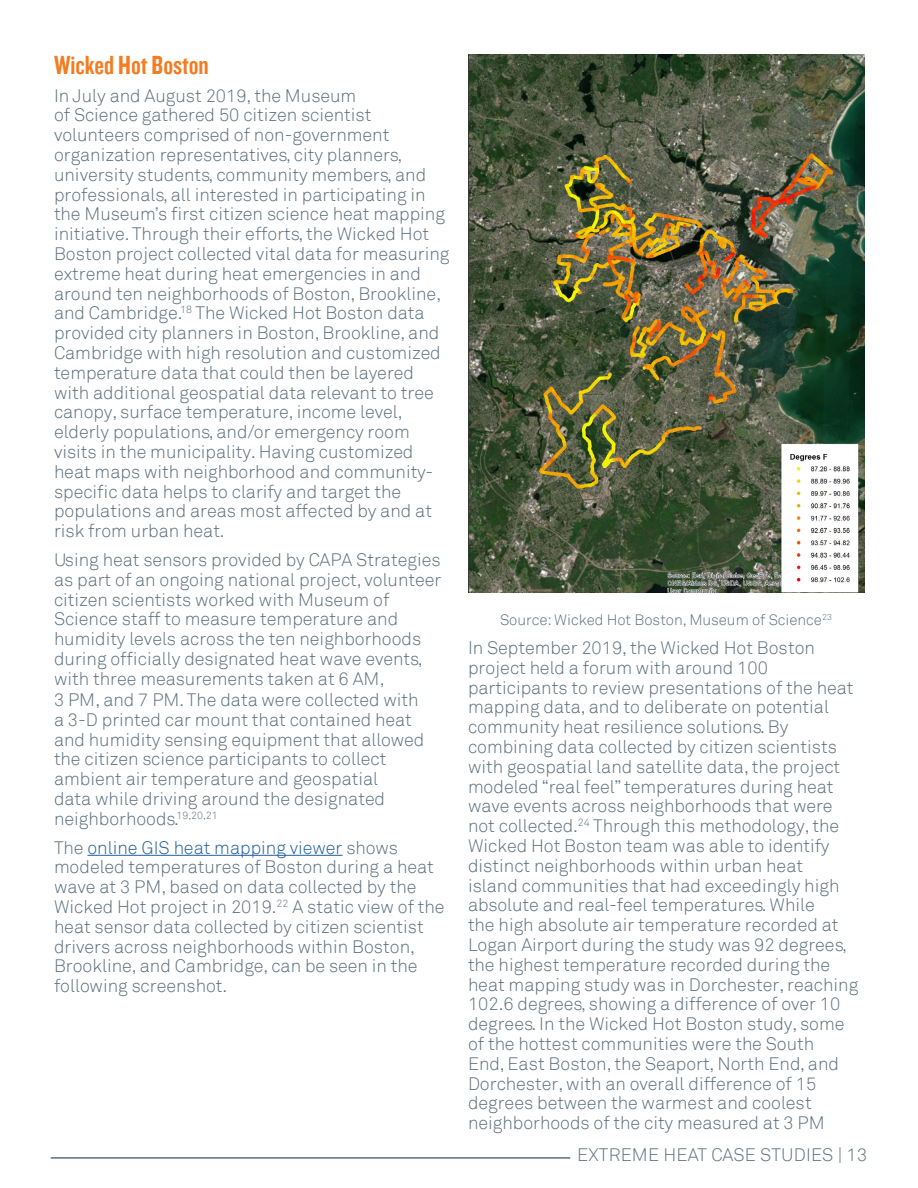
<style>
.page{position:relative;width:918px;height:1188px;background:#fff}
.page>*{position:absolute;margin:0;border:0;box-sizing:border-box;transform-origin:0 0}
.t1{font:27px "Knockout HTF49 Liteweight";color:#f47b20}
.Body{font:300 18px/19.8px "Akkurat";color:#5c6f7c}
.t2{font:300 18px "Akkurat";letter-spacing:.01em;color:#5c707e}
.Source{font:300 15px "Akkurat";color:#5c6f7c}
.s1{color:#215e9e}
</style>
<div class="page">
<hr style="left:51px;top:1157px;width:519px;height:2px;background:#5c707e">
<hr style="left:87px;top:855px;width:256px;height:1px;background:#215e9e">
<img style="left:468px;top:54px;width:396px;height:538px">
<h2 class="t1" style="left:54px;top:52px;width:156px">Wicked Hot Boston</h2>
<p class="Body" style="left:54px;top:86px;width:397px">In July and August 2019, the Museum<br>of Science gathered 50 citizen scientist volunteers comprised of non-government organization representatives, city planners, university students, community members, and professionals, all interested in participating in the Museum’s first citizen science heat mapping initiative. Through their efforts, the Wicked Hot Boston project collected vital data for measuring extreme heat during heat emergencies in and around ten neighborhoods of Boston, Brookline, and Cambridge.<sup>18</sup> The Wicked Hot Boston data provided city planners in Boston, Brookline, and Cambridge with high resolution and customized temperature data that could then be layered with additional geospatial data relevant to tree canopy, surface temperature, income level, elderly populations, and/or emergency room visits in the municipality. Having customized heat maps with neighborhood and community&shy;specific data helps to clarify and target the populations and areas most affected by and at risk from urban heat.</p>
<p class="Body" style="left:54px;top:550px;width:389px">Using heat sensors provided by CAPA Strategies as part of an ongoing national project, volunteer citizen scientists worked with Museum of Science staff to measure temperature and humidity levels across the ten neighborhoods during officially designated heat wave events, with three measurements taken at 6 AM,</p>
<p class="Body" style="left:54px;top:690px;width:372px">3 PM, and 7 PM. The data were collected with a 3-D printed car mount that contained heat and humidity sensing equipment that allowed the citizen science participants to collect ambient air temperature and geospatial<br>data while driving around the designated neighborhoods.<sup>19,20,21</sup></p>
<p class="Body" style="left:54px;top:838px;width:392px">The <span class="s1">online GIS heat mapping viewer</span> shows modeled temperatures of Boston during a heat wave at 3 PM, based on data collected by the Wicked Hot project in 2019.<sup>22</sup> A static view of the heat sensor data collected by citizen scientist drivers across neighborhoods within Boston, Brookline, and Cambridge, can be seen in the following screenshot.</p>
<p class="Source" style="left:500px;top:611px;width:333px">Source: Wicked Hot Boston, Museum of Science<sup>23</sup></p>
<p class="Body" style="left:468px;top:638px;width:392px">In September 2019, the Wicked Hot Boston project held a forum with around 100 participants to review presentations of the heat mapping data, and to deliberate on potential community heat resilience solutions. By combining data collected by citizen scientists with geospatial land satellite data, the project modeled “real feel” temperatures during heat wave events across neighborhoods that were not collected.<sup>24</sup> Through this methodology, the Wicked Hot Boston team was able to identify distinct neighborhoods within urban heat<br>island communities that had exceedingly high absolute and real-feel temperatures. While<br>the high absolute air temperature recorded at Logan Airport during the study was 92 degrees, the highest temperature recorded during the heat mapping study was in Dorchester, reaching 102.6 degrees, showing a difference of over 10 degrees. In the Wicked Hot Boston study, some of the hottest communities were the South<br>End, East Boston, the Seaport, North End, and Dorchester, with an overall difference of 15 degrees between the warmest and coolest neighborhoods of the city measured at 3 PM</p>
<p class="t2" style="left:577px;top:1144px;width:292px">EXTREME HEAT CASE STUDIES | 13</p>
</div>
